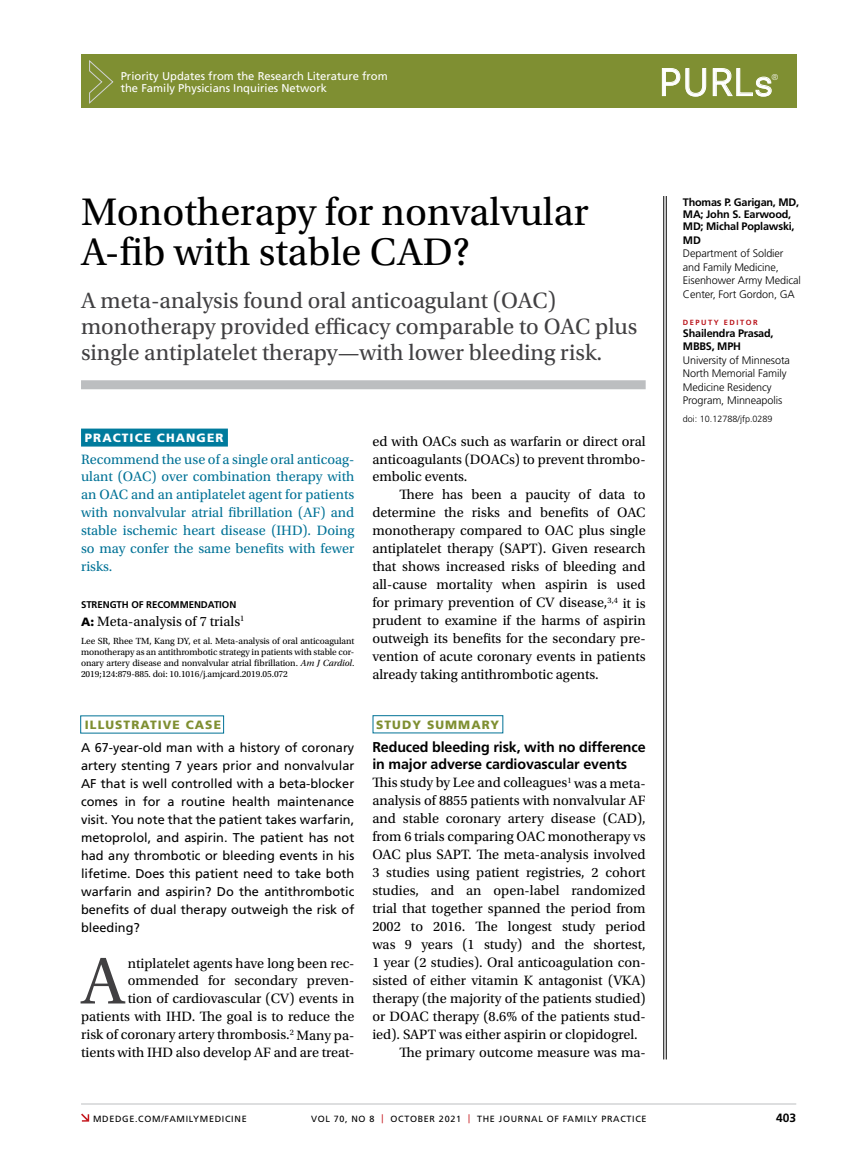
<style>
.page{position:relative;width:851px;height:1161px;background:#fff}
.page>*{position:absolute;margin:0;border:0;box-sizing:border-box;transform-origin:0 0}
.t1{font:69.45px "Utopia Std";color:#414042}
.t2{font:40.5px/40.5px "Utopia Std";color:#000}
.t3{font:36px "Neuzeit SLT Std";letter-spacing:.04em;color:#fff}
.t4{font:23.25px/26.2px "Utopia Std";color:#414042}
.t5{font:14.25px/18px "Utopia Std";color:#000;text-align:justify}
.t6{font:14.25px/18px "Utopia Std";color:#007296;text-align:justify}
.t7{font:700 14.25px/18px "Frutiger LT Std";letter-spacing:-.01em;color:#000}
.t8{font:12.75px/18px "Frutiger LT Std";color:#000;text-align:justify}
.t9{font:900 12px "Frutiger LT Std";letter-spacing:.09em;color:#7f8f32}
.t10{font:900 12px "Frutiger LT Std";letter-spacing:.09em;color:#fff}
.t11{font:700 12px "Frutiger LT Std";color:#000}
.t12{font:11.25px/12.1px "Frutiger LT Std";color:#fff}
.t13{font:300 10.8px/13.5px "Frutiger LT Std";letter-spacing:-.01em;color:#000}
.t14{font:700 10.8px/12px "Frutiger LT Std";letter-spacing:-.02em;color:#000}
.t15{font:700 9.75px "Frutiger LT Std";letter-spacing:-.005em;color:#000}
.t16{font:9.3px/10.8px "Utopia Std";letter-spacing:-.01em;color:#000;text-align:justify}
.t17{font:9px "Frutiger LT Std";letter-spacing:.075em;color:#000}
.t18{font:300 9px "Frutiger LT Std";color:#000}
.t19{font:7.8px "Neuzeit SLT Std";color:#fff}
.t20{font:700 7.5px "Frutiger LT Std";letter-spacing:.2em;color:#ba131a}
.s1{font-family:"Frutiger LT Std";font-weight:900;font-size:12px}
.s2{font-weight:700}
.s3{font-style:italic}
.s4{color:#c4161c}
</style>
<div class="page">
<svg style="left:81px;top:1114px;width:8px;height:8px"></svg>
<hr style="left:81px;top:1104px;width:715px;height:1px;background:#bcbec0">
<div style="left:81px;top:54px;width:715px;height:54px;background:#7f8f32"></div>
<svg style="left:89px;top:60px;width:25px;height:44px"></svg>
<svg style="left:662px;top:68px;width:44px;height:28px"></svg>
<svg style="left:712px;top:68px;width:59px;height:28px"></svg>
<hr style="left:666px;top:196px;width:1px;height:863px;background:#000">
<hr style="left:663px;top:196px;width:1px;height:863px;background:#000">
<div style="left:81px;top:380px;width:564px;height:9px;background:#bcbec0"></div>
<div style="left:81px;top:429px;width:147px;height:18px;background:#007b9d"></div>
<p class="t12" style="left:121px;top:70px;width:268px">Priority Updates from the Research Literature from the Family Physicians Inquiries Network</p>
<h3 class="t3" style="left:659px;top:60px;width:115px">PURLs</h3>
<p class="t19" style="left:771px;top:72px;width:8px">®</p>
<h2 class="t2" style="left:81px;top:192px;width:509px">Monotherapy for nonvalvular<br>A-fib with stable CAD?</h2>
<h3 class="t4" style="left:81px;top:288px;width:558px">A meta-analysis found oral anticoagulant (OAC) monotherapy provided efficacy comparable to OAC plus single antiplatelet therapy—with lower bleeding risk.</h3>
<p class="t10" style="left:85px;top:430px;width:140px">PRACTICE CHANGER</p>
<p class="t6" style="left:81px;top:450px;width:275px">Recommend the use of a single oral anticoag&shy;ulant (OAC) over combination therapy with an OAC and an antiplatelet agent for patients with nonvalvular atrial fibrillation (AF) and stable ischemic heart disease (IHD). Doing so may confer the same benefits with fewer risks.</p>
<p class="t15" style="left:81px;top:598px;width:157px">STRENGTH OF RECOMMENDATION</p>
<p class="t5" style="left:81px;top:612px;width:165px"><span class="s1">A</span><span class="s2">:</span> Meta-analysis of 7 trials<sup>1</sup></p>
<p class="t16" style="left:81px;top:636px;width:275px">Lee SR, Rhee TM, Kang DY, et al. Meta-analysis of oral anticoagulant monotherapy as an antithrombotic strategy in patients with stable cor&shy;onary artery disease and nonvalvular atrial fibrillation. <span class="s3">Am J Cardiol</span>.<br>2019;124:879-885. doi: 10.1016/j.amjcard.2019.05.072</p>
<p class="t9" style="left:85px;top:718px;width:138px">ILLUSTRATIVE CASE</p>
<p class="t8" style="left:81px;top:738px;width:275px">A 67-year-old man with a history of coronary artery stenting 7 years prior and nonvalvular AF that is well controlled with a beta-blocker comes in for a routine health maintenance visit. You note that the patient takes warfarin, metoprolol, and aspirin. The patient has not had any thrombotic or bleeding events in his lifetime. Does this patient need to take both warfarin and aspirin? Do the antithrombotic benefits of dual therapy outweigh the risk of bleeding?</p>
<h1 class="t1" style="left:81px;top:943px;width:46px">A</h1>
<p class="t5" style="left:81px;top:954px;width:275px;text-align:right">ntiplatelet agents have long been rec&shy;ommended for secondary preven-<br>tion of cardiovascular (CV) events in patients with IHD. The goal is to reduce the risk of coronary artery thrombosis.<sup>2</sup> Many pa&shy;tients with IHD also develop AF and are treat-</p>
<p class="t5" style="left:372px;top:432px;width:275px">ed with OACs such as warfarin or direct oral anticoagulants (DOACs) to prevent thrombo&shy;embolic events.</p>
<p class="t5" style="left:372px;top:486px;width:275px;text-indent:27px">There has been a paucity of data to determine the risks and benefits of OAC monotherapy compared to OAC plus single antiplatelet therapy (SAPT). Given research that shows increased risks of bleeding and all-cause mortality when aspirin is used for primary prevention of CV disease,<sup>3,4</sup> it is prudent to examine if the harms of aspirin outweigh its benefits for the secondary pre&shy;vention of acute coronary events in patients already taking antithrombotic agents.</p>
<p class="t9" style="left:376px;top:718px;width:124px">STUDY SUMMARY</p>
<p class="t7" style="left:372px;top:738px;width:275px">Reduced bleeding risk, with no difference in major adverse cardiovascular events</p>
<p class="t5" style="left:372px;top:774px;width:275px">This study by Lee and colleagues<sup>1</sup> was a meta-</p>
<p class="t5" style="left:372px;top:792px;width:275px">analysis of 8855 patients with nonvalvular AF</p>
<p class="t5" style="left:372px;top:810px;width:275px">and stable coronary artery disease (CAD),</p>
<p class="t5" style="left:372px;top:828px;width:275px">from 6 trials comparing OAC monotherapy vs</p>
<p class="t5" style="left:372px;top:846px;width:275px">OAC plus SAPT. The meta-analysis involved</p>
<p class="t5" style="left:372px;top:864px;width:275px">3 studies using patient registries, 2 cohort</p>
<p class="t5" style="left:372px;top:882px;width:275px">studies, and an open-label randomized</p>
<p class="t5" style="left:372px;top:900px;width:275px">trial that together spanned the period from</p>
<p class="t5" style="left:372px;top:918px;width:275px">2002 to 2016. The longest study period</p>
<p class="t5" style="left:372px;top:936px;width:275px">was 9 years (1 study) and the shortest,</p>
<p class="t5" style="left:372px;top:954px;width:275px">1 year (2 studies). Oral anticoagulation con-</p>
<p class="t5" style="left:372px;top:972px;width:275px">sisted of either vitamin K antagonist (VKA)</p>
<p class="t5" style="left:372px;top:990px;width:275px">therapy (the majority of the patients studied)</p>
<p class="t5" style="left:372px;top:1008px;width:275px">or DOAC therapy (8.6% of the patients stud-</p>
<p class="t5" style="left:372px;top:1026px;width:267px">ied). SAPT was either aspirin or clopidogrel.</p>
<p class="t5" style="left:399px;top:1044px;width:248px">The primary outcome measure was ma-</p>
<p class="t14" style="left:683px;top:197px;width:118px">Thomas P. Garigan, MD,<br>MA; John S. Earwood,<br>MD; Michal Poplawski,</p>
<p class="t14" style="left:683px;top:234px;width:19px">MD</p>
<p class="t13" style="left:683px;top:247px;width:119px">Department of Soldier and Family Medicine,<br>Eisenhower Army Medical<br>Center, Fort Gordon, GA</p>
<p class="t20" style="left:683px;top:318px;width:76px">DEPUTY EDITOR</p>
<p class="t14" style="left:683px;top:326px;width:92px;line-height:13.5px">Shailendra Prasad,<br>MBBS, MPH</p>
<p class="t13" style="left:683px;top:354px;width:108px">University of Minnesota<br>North Memorial Family<br>Medicine Residency<br>Program, Minneapolis</p>
<p class="t18" style="left:683px;top:414px;width:91px">doi: 10.12788/jfp.0289</p>
<p class="t17" style="left:93px;top:1113px;width:155px">MDEDGE.COM/FAMILYMEDICINE</p>
<p class="t17" style="left:311px;top:1113px;width:337px">VOL 70, NO 8 <span class="s4">|</span> OCTOBER 2021 <span class="s4">|</span> THE JOURNAL OF FAMILY PRACTICE</p>
<p class="t11" style="left:776px;top:1111px;width:22px">403</p>
</div>
